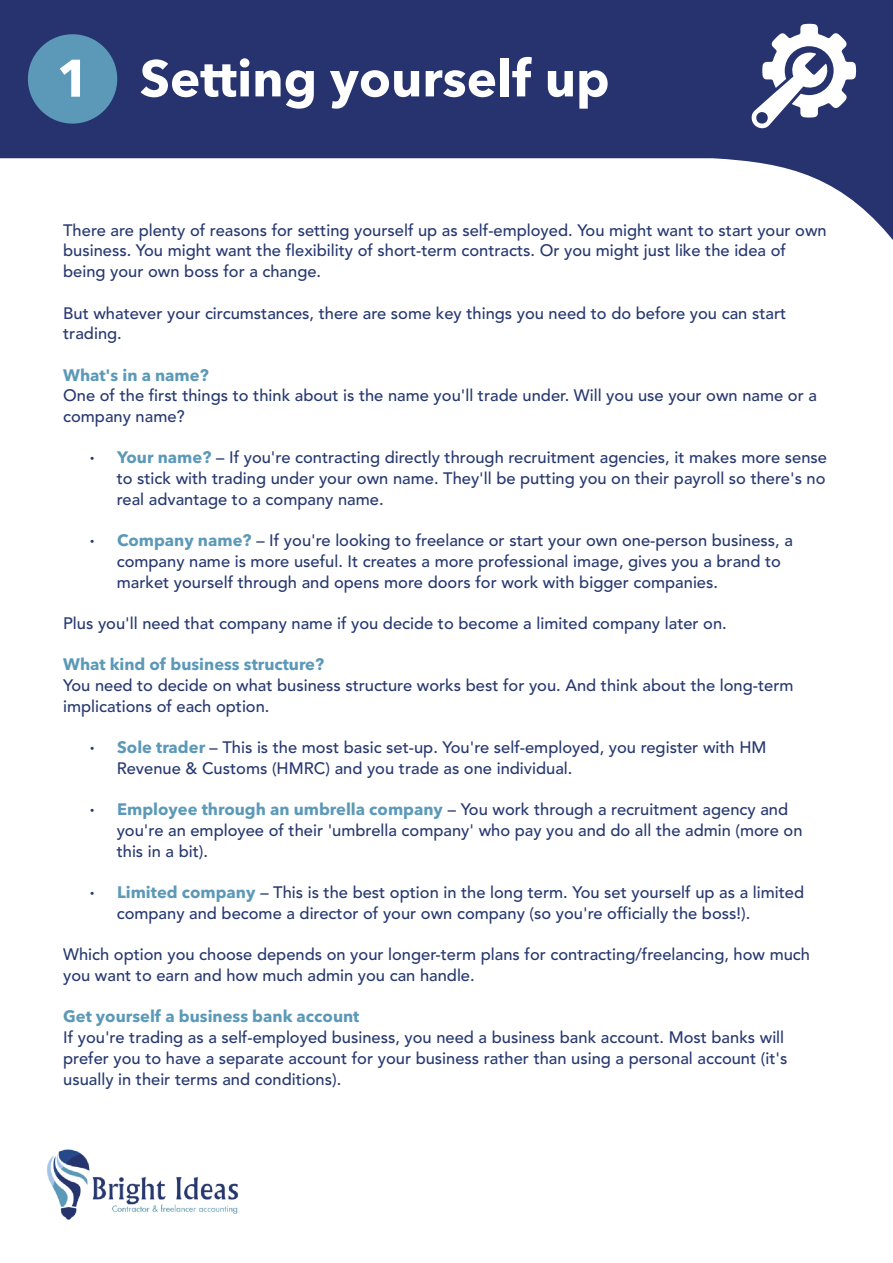
<style>
.page{position:relative;width:893px;height:1263px;background:#fff}
.page>*{position:absolute;margin:0;border:0;box-sizing:border-box;transform-origin:0 0}
.t1{font:700 51px "Avenir Next LT Pro";color:#fff}
.t2{font:900 16.5px/20.7px "Avenir LT Std";color:#263870}
.t3{font:700 16.5px "Avenir Next LT Pro";color:#5c99b8}
.s1{font-size:52.35px}
.s2{font-family:"Avenir Next LT Pro";font-weight:700;color:#5c99b8}
</style>
<div class="page">
<svg style="left:0;top:0;width:893px;height:240px;fill:#26336e"></svg>
<img style="left:47px;top:1149px;width:191px;height:71px">
<div style="left:28px;top:34px;width:89px;height:90px;background:#5c99b8;border-radius:50%"></div>
<svg style="left:750px;top:24px;width:106px;height:105px"></svg>
<h1 class="t1" style="left:56px;top:58px;width:555px"><span class="s1">1</span> Setting yourself up</h1>
<p class="t2" style="left:63px;top:221px;width:765px">There are plenty of reasons for setting yourself up as self-employed. You might want to start your own business. You might want the flexibility of short-term contracts. Or you might just like the idea of being your own boss for a change.</p>
<p class="t2" style="left:63px;top:304px;width:724px">But whatever your circumstances, there are some key things you need to do before you can start trading.</p>
<p class="t3" style="left:63px;top:368px;width:147px">What's in a name?</p>
<p class="t2" style="left:63px;top:387px;width:755px">One of the first things to think about is the name you'll trade under. Will you use your own name or a company name?</p>
<p class="t2" style="left:90px;top:449px;width:6px">·</p>
<p class="t2" style="left:117px;top:449px;width:712px;text-align:justify"><span class="s2">Your name?</span> – If you're contracting directly through recruitment agencies, it makes more sense to stick with trading under your own name. They'll be putting you on their payroll so there's no real advantage to a company name.</p>
<p class="t2" style="left:90px;top:532px;width:6px">·</p>
<p class="t2" style="left:117px;top:532px;width:678px"><span class="s2">Company name?</span> – If you're looking to freelance or start your own one-person business, a company name is more useful. It creates a more professional image, gives you a brand to market yourself through and opens more doors for work with bigger companies.</p>
<p class="t2" style="left:63px;top:614px;width:665px">Plus you'll need that company name if you decide to become a limited company later on.</p>
<p class="t3" style="left:63px;top:658px;width:262px">What kind of business structure?</p>
<p class="t2" style="left:63px;top:677px;width:732px">You need to decide on what business structure works best for you. And think about the long-term implications of each option.</p>
<p class="t2" style="left:90px;top:739px;width:6px">·</p>
<p class="t2" style="left:117px;top:739px;width:651px"><span class="s2">Sole trader</span> – This is the most basic set-up. You're self-employed, you register with HM<br>Revenue &amp; Customs (HMRC) and you trade as one individual.</p>
<p class="t2" style="left:90px;top:801px;width:6px">·</p>
<p class="t2" style="left:117px;top:801px;width:687px"><span class="s2">Employee through an umbrella company</span> – You work through a recruitment agency and you're an employee of their 'umbrella company' who pay you and do all the admin (more on this in a bit).</p>
<p class="t2" style="left:90px;top:884px;width:6px">·</p>
<p class="t2" style="left:117px;top:884px;width:689px"><span class="s2">Limited company</span> – This is the best option in the long term. You set yourself up as a limited company and become a director of your own company (so you're officially the boss!).</p>
<p class="t2" style="left:63px;top:946px;width:748px">Which option you choose depends on your longer-term plans for contracting/freelancing, how much you want to earn and how much admin you can handle.</p>
<p class="t3" style="left:63px;top:1010px;width:298px">Get yourself a business bank account</p>
<p class="t2" style="left:63px;top:1028px;width:726px">If you're trading as a self-employed business, you need a business bank account. Most banks will prefer you to have a separate account for your business rather than using a personal account (it's usually in their terms and conditions).</p>
</div>
